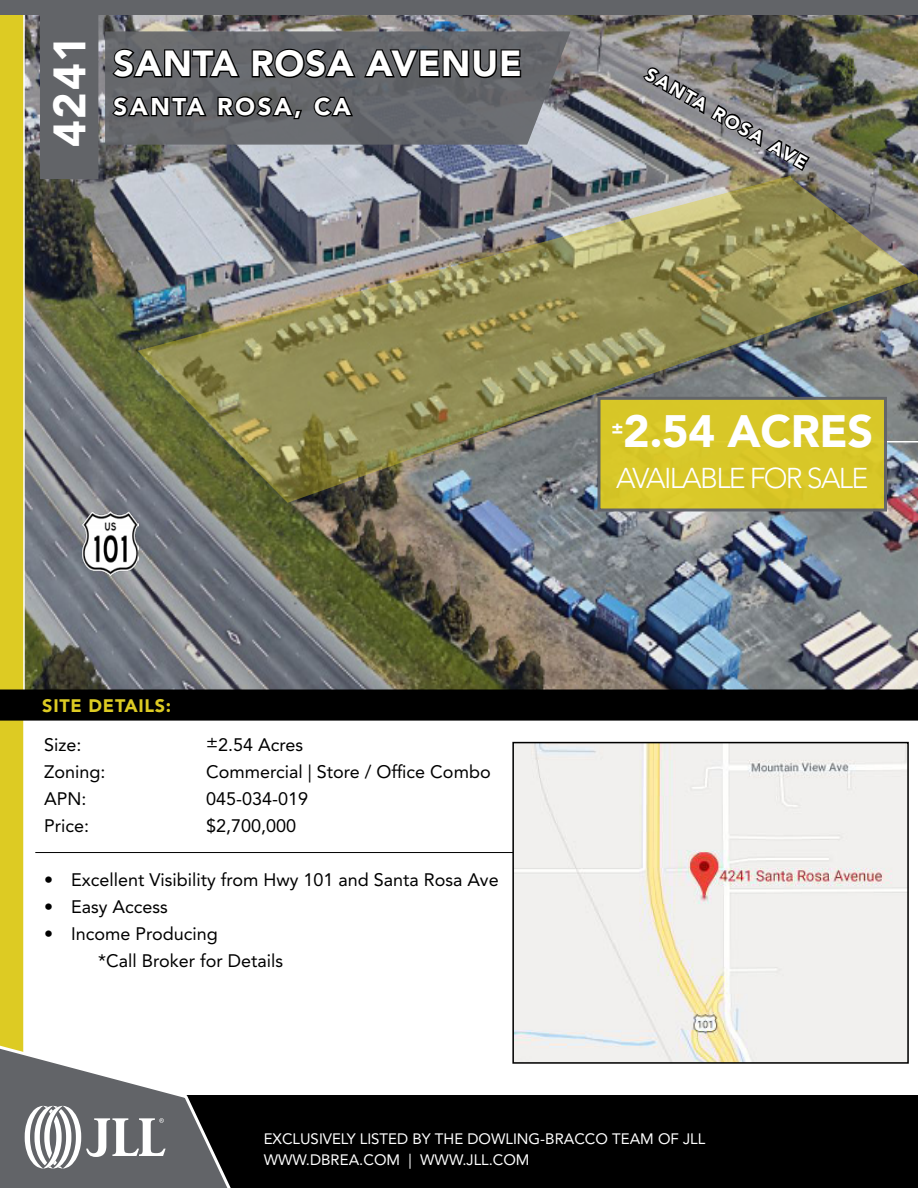
<style>
.page{position:relative;width:918px;height:1188px;background:#fff}
.page>*{position:absolute;margin:0;border:0;box-sizing:border-box;transform-origin:0 0}
.t1{font:900 45px "Avenir LT Std";letter-spacing:-.01em;color:#fff}
.t2{font:900 36px "Avenir LT Std";letter-spacing:.025em;color:#fff}
.t3{font:300 28.5px "Avenir LT Std";letter-spacing:-.06em;color:#fff}
.t4{font:900 24px "Avenir LT Std";letter-spacing:.11em;color:#fff}
.t5{font:18px/27px "Avenir LT Std";color:#000}
.t6{font:900 18px "Avenir LT Std";color:#fff}
.t7{font:900 18px "Avenir LT Std";letter-spacing:.04em;color:#ddcb23}
.t8{font:15px/21px "Avenir LT Std";color:#fff}
</style>
<div class="page">
<img style="left:0;top:0;width:918px;height:1188px">
<img style="left:132px;top:171px;width:786px;height:333px">
<img style="left:83px;top:512px;width:56px;height:64px">
<h1 class="t1" style="left:42px;top:147px;width:113px;rotate:-90deg">4241</h1>
<h2 class="t2" style="left:114px;top:42px;width:410px">SANTA ROSA AVENUE</h2>
<h3 class="t4" style="left:114px;top:92px;width:239px">SANTA ROSA, CA</h3>
<p class="t6" style="left:653px;top:63px;width:185px;rotate:30deg">SANTA ROSA AVE</p>
<p class="t7" style="left:42px;top:695px;width:130px">SITE DETAILS:</p>
<p class="t5" style="left:44px;top:731px;width:39px">Size:</p>
<p class="t5" style="left:206px;top:731px;width:99px">±2.54 Acres</p>
<p class="t5" style="left:44px;top:758px;width:63px">Zoning:</p>
<p class="t5" style="left:206px;top:758px;width:286px">Commercial | Store / Office Combo</p>
<p class="t5" style="left:44px;top:785px;width:44px">APN:</p>
<p class="t5" style="left:206px;top:785px;width:104px">045-034-019</p>
<p class="t5" style="left:44px;top:812px;width:47px">Price:</p>
<p class="t5" style="left:206px;top:812px;width:92px">$2,700,000</p>
<p class="t5" style="left:44px;top:866px;width:456px">• Excellent Visibility from Hwy 101 and Santa Rosa Ave</p>
<p class="t5" style="left:44px;top:893px;width:125px">• Easy Access</p>
<p class="t5" style="left:98px;top:920px;width:187px;text-indent:-54px">• Income Producing<br>*Call Broker for Details</p>
<p class="t6" style="left:611px;top:417px;width:13px">±</p>
<h1 class="t1" style="left:623px;top:404px;width:252px">2.54 ACRES</h1>
<h3 class="t3" style="left:616px;top:461px;width:254px">AVAILABLE FOR SALE</h3>
<p class="t8" style="left:264px;top:1128px;width:443px">EXCLUSIVELY LISTED BY THE DOWLING-BRACCO TEAM OF JLL<br>WWW.DBREA.COM | WWW.JLL.COM</p>
</div>
